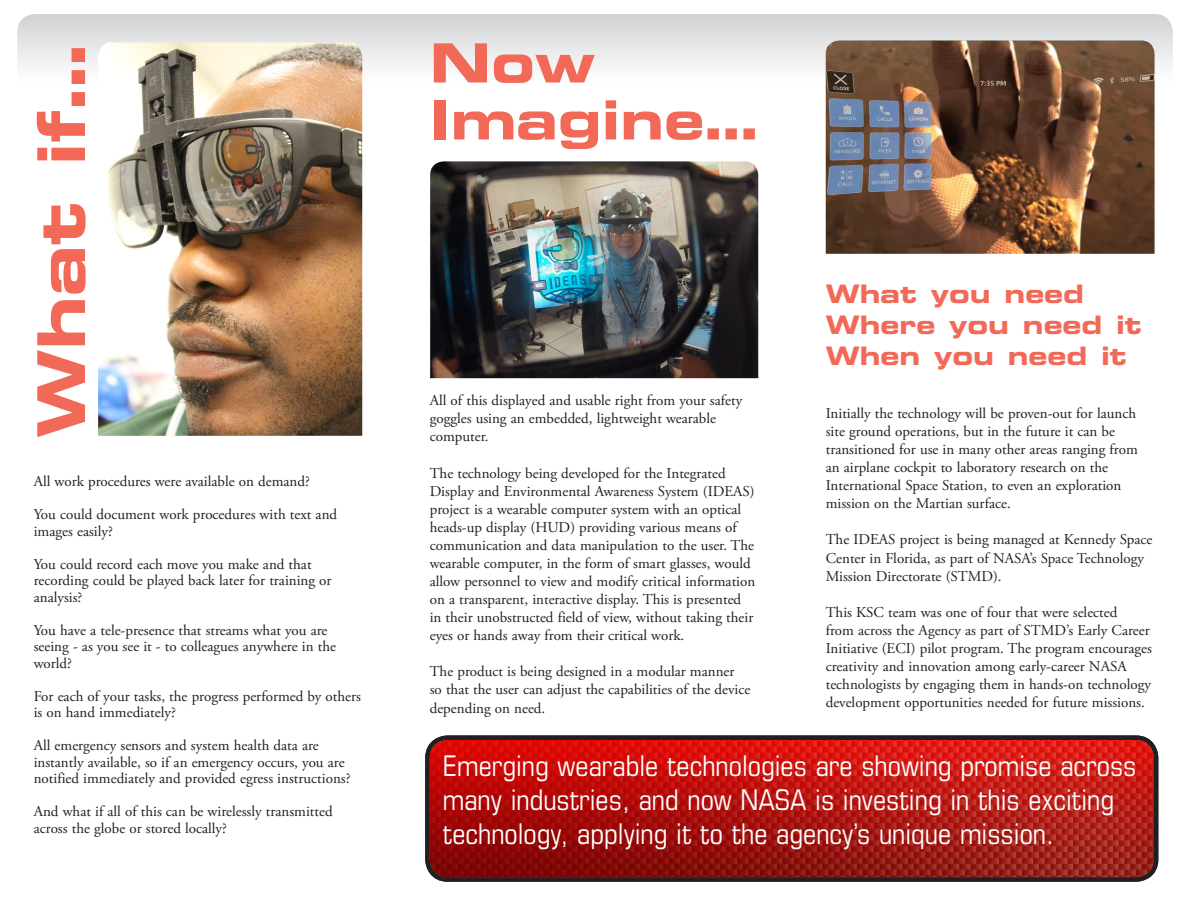
<style>
.page{position:relative;width:1188px;height:918px;background:#fff}
.page>*{position:absolute;margin:0;border:0;box-sizing:border-box;transform-origin:0 0}
.BODY{font:66px "Eurostile Bold Extended Two";color:#f26957}
.t1{font:54px/57px "Eurostile Bold Extended Two";color:#f26957}
.t2{font:condensed 28.5px/34.3px "Eurostile";color:#fff}
.t3{font:25.5px "Eurostile Bold Extended Two";color:#f26957}
.BODY-2{font:15px/18px "Adobe Garamond Pro";color:#231f20}
</style>
<div class="page">
<svg style="left:17px;top:14px;width:1156px;height:341px"></svg>
<img style="left:430px;top:161px;width:328px;height:217px">
<img style="left:430px;top:740px;width:724px;height:137px">
<div style="left:425px;top:735px;width:733px;height:147px;border:4px solid #231f20;border-radius:20px"></div>
<img style="left:826px;top:40px;width:329px;height:214px">
<img style="left:98px;top:42px;width:264px;height:394px">
<p class="BODY" style="left:15px;top:438px;width:395px;rotate:-90deg">What if…</p>
<p class="t1" style="left:430px;top:33px;width:330px">Now<br>Imagine…</p>
<p class="t3" style="left:826px;top:276px;width:260px">What you need</p>
<p class="t3" style="left:826px;top:307px;width:318px">Where you need it</p>
<p class="t3" style="left:826px;top:337px;width:303px">When you need it</p>
<p class="BODY-2" style="left:826px;top:405px;width:314px">Initially the technology will be proven-out for launch site ground operations, but in the future it can be transitioned for use in many other areas ranging from an airplane cockpit to laboratory research on the International Space Station, to even an exploration mission on the Martian surface.</p>
<p class="BODY-2" style="left:826px;top:531px;width:328px">The IDEAS project is being managed at Kennedy Space<br>Center in Florida, as part of NASA’s Space Technology<br>Mission Directorate (STMD).</p>
<p class="BODY-2" style="left:826px;top:604px;width:328px">This KSC team was one of four that were selected<br>from across the Agency as part of STMD’s Early Career Initiative (ECI) pilot program. The program encourages creativity and innovation among early-career NASA technologists by engaging them in hands-on technology development opportunities needed for future missions.</p>
<p class="BODY-2" style="left:430px;top:392px;width:314px">All of this displayed and usable right from your safety goggles using an embedded, lightweight wearable computer.</p>
<p class="BODY-2" style="left:430px;top:464px;width:327px">The technology being developed for the Integrated Display and Environmental Awareness System (IDEAS) project is a wearable computer system with an optical heads-up display (HUD) providing various means of communication and data manipulation to the user. The wearable computer, in the form of smart glasses, would allow personnel to view and modify critical information on a transparent, interactive display. This is presented in their unobstructed field of view, without taking their eyes or hands away from their critical work.</p>
<p class="BODY-2" style="left:430px;top:663px;width:322px">The product is being designed in a modular manner so that the user can adjust the capabilities of the device depending on need.</p>
<p class="BODY-2" style="left:34px;top:473px;width:278px">All work procedures were available on demand?</p>
<p class="BODY-2" style="left:34px;top:507px;width:305px;line-height:16.5px">You could document work procedures with text and images easily?</p>
<p class="BODY-2" style="left:34px;top:556px;width:299px;line-height:16.5px">You could record each move you make and that recording could be played back later for training or analysis?</p>
<p class="BODY-2" style="left:34px;top:622px;width:304px;line-height:16.5px">You have a tele-presence that streams what you are seeing - as you see it - to colleagues anywhere in the world?</p>
<p class="BODY-2" style="left:34px;top:688px;width:329px;line-height:16.5px">For each of your tasks, the progress performed by others is on hand immediately?</p>
<p class="BODY-2" style="left:34px;top:738px;width:318px;line-height:16.5px">All emergency sensors and system health data are instantly available, so if an emergency occurs, you are notified immediately and provided egress instructions?</p>
<p class="BODY-2" style="left:34px;top:804px;width:300px;line-height:16.5px">And what if all of this can be wirelessly transmitted across the globe or stored locally?</p>
<p class="t2" style="left:443px;top:748px;width:695px">Emerging wearable technologies are showing promise across many industries, and now NASA is investing in this exciting technology, applying it to the agency’s unique mission.</p>
</div>
